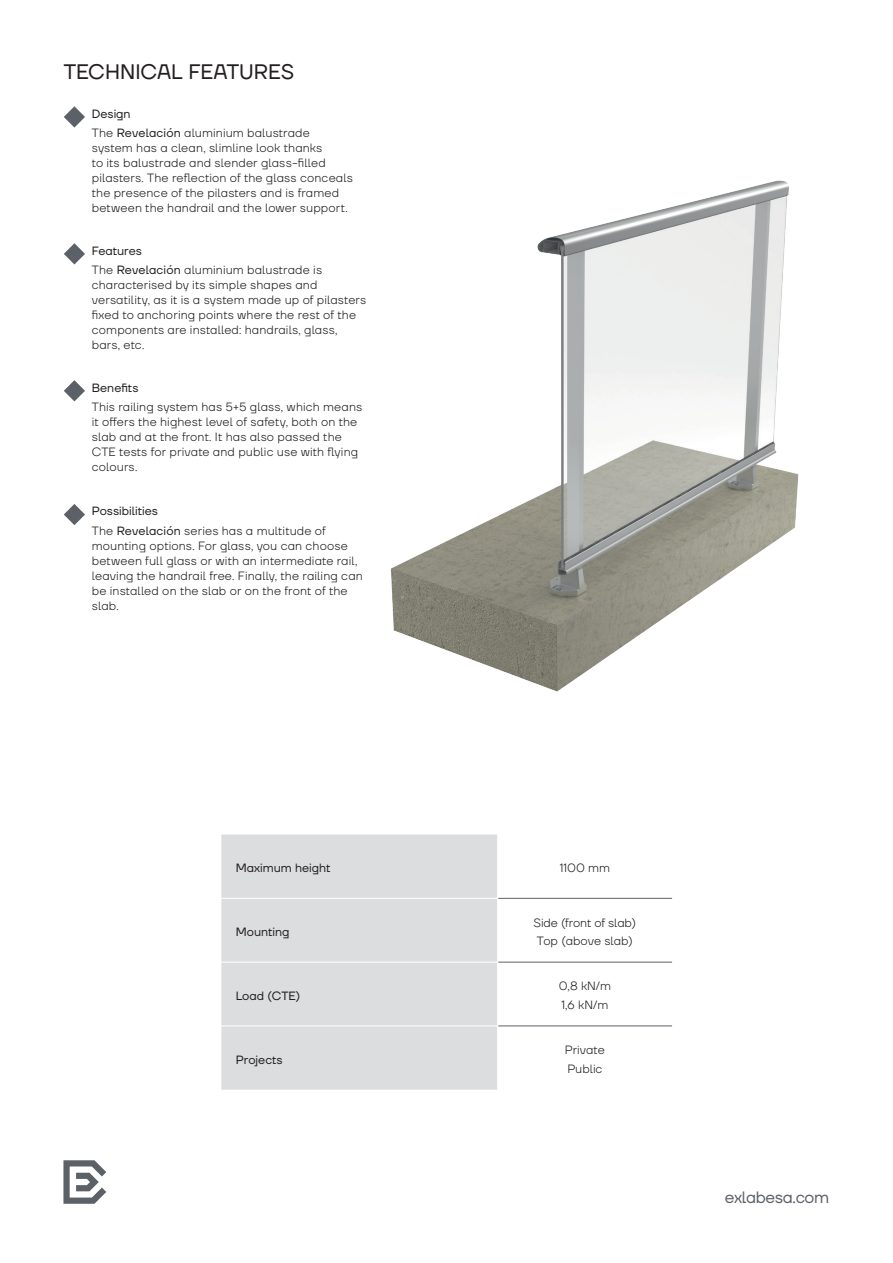
<style>
.page{position:relative;width:893px;height:1263px;background:#fff}
.page>*{position:absolute;margin:0;border:0;box-sizing:border-box;transform-origin:0 0}
.t1{font:21px "TT Firs Neue";color:#231f20}
.t2{font:16.5px "TT Firs Neue";letter-spacing:-.02em;color:#5c6167}
.t3{font:300 12px/15px "TT Firs Neue";letter-spacing:.01em;color:#231f20}
.t4{font:12px "TT Firs Neue";color:#231f20}
.t5{font:300 12px/18.6px "TT Firs Neue";letter-spacing:-.01em;color:#231f20}
.s1{font-weight:400}
</style>
<div class="page">
<svg style="left:63px;top:1160px;width:43px;height:44px"></svg>
<img style="left:390px;top:180px;width:409px;height:512px">
<svg style="left:64px;top:106px;width:21px;height:22px"></svg>
<div style="left:221px;top:834px;width:276px;height:256px;background:#dcdddf"></div>
<hr style="left:221px;top:898px;width:276px;height:1px;background:#fff">
<hr style="left:221px;top:962px;width:276px;height:1px;background:#fff">
<hr style="left:221px;top:1025px;width:276px;height:1px;background:#fff">
<hr style="left:498px;top:898px;width:174px;height:1px;background:#5c6167">
<hr style="left:498px;top:962px;width:174px;height:1px;background:#5c6167">
<hr style="left:498px;top:1025px;width:174px;height:1px;background:#5c6167">
<svg style="left:64px;top:243px;width:21px;height:21px"></svg>
<svg style="left:64px;top:380px;width:21px;height:21px"></svg>
<svg style="left:64px;top:504px;width:21px;height:21px"></svg>
<h1 class="t1" style="left:64px;top:58px;width:232px">TECHNICAL FEATURES</h1>
<p class="t3" style="left:92px;top:104px;width:220px;line-height:19.2px"><span class="s1">Design<br></span>The <span class="s1">Revelación</span> aluminium balustrade</p>
<p class="t3" style="left:92px;top:140px;width:263px">system has a clean, slimline look thanks<br>to its balustrade and slender glass-filled pilasters. The reflection of the glass conceals the presence of the pilasters and is framed between the handrail and the lower support.</p>
<p class="t3" style="left:92px;top:241px;width:232px;line-height:19.2px"><span class="s1">Features<br></span>The <span class="s1">Revelación</span> aluminium balustrade is</p>
<p class="t3" style="left:92px;top:277px;width:276px">characterised by its simple shapes and versatility, as it is a system made up of pilasters fixed to anchoring points where the rest of the components are installed: handrails, glass, bars, etc.</p>
<p class="t4" style="left:92px;top:379px;width:48px">Benefits</p>
<p class="t3" style="left:92px;top:399px;width:272px">This railing system has 5+5 glass, which means it offers the highest level of safety, both on the slab and at the front. It has also passed the CTE tests for private and public use with flying colours.</p>
<p class="t3" style="left:92px;top:501px;width:235px;line-height:19.2px"><span class="s1">Possibilities<br></span>The <span class="s1">Revelación</span> series has a multitude of</p>
<p class="t3" style="left:92px;top:538px;width:272px">mounting options. For glass, you can choose between full glass or with an intermediate rail, leaving the handrail free. Finally, the railing can be installed on the slab or on the front of the slab.</p>
<p class="t4" style="left:236px;top:860px;width:96px">Maximum height</p>
<p class="t3" style="left:560px;top:860px;width:52px">1100 mm</p>
<p class="t4" style="left:236px;top:923px;width:55px">Mounting</p>
<p class="t5" style="left:534px;top:913px;width:104px">Side (front of slab)<br>Top (above slab)</p>
<p class="t4" style="left:236px;top:987px;width:66px">Load (CTE)</p>
<p class="t3" style="left:559px;top:976px;width:54px;line-height:18.6px">0,8 kN/m<br>1,6 kN/m</p>
<p class="t4" style="left:236px;top:1051px;width:48px">Projects</p>
<p class="t3" style="left:565px;top:1040px;width:42px;line-height:18.6px">Private<br>Public</p>
<h2 class="t2" style="left:725px;top:1186px;width:106px">exlabesa.com</h2>
</div>
